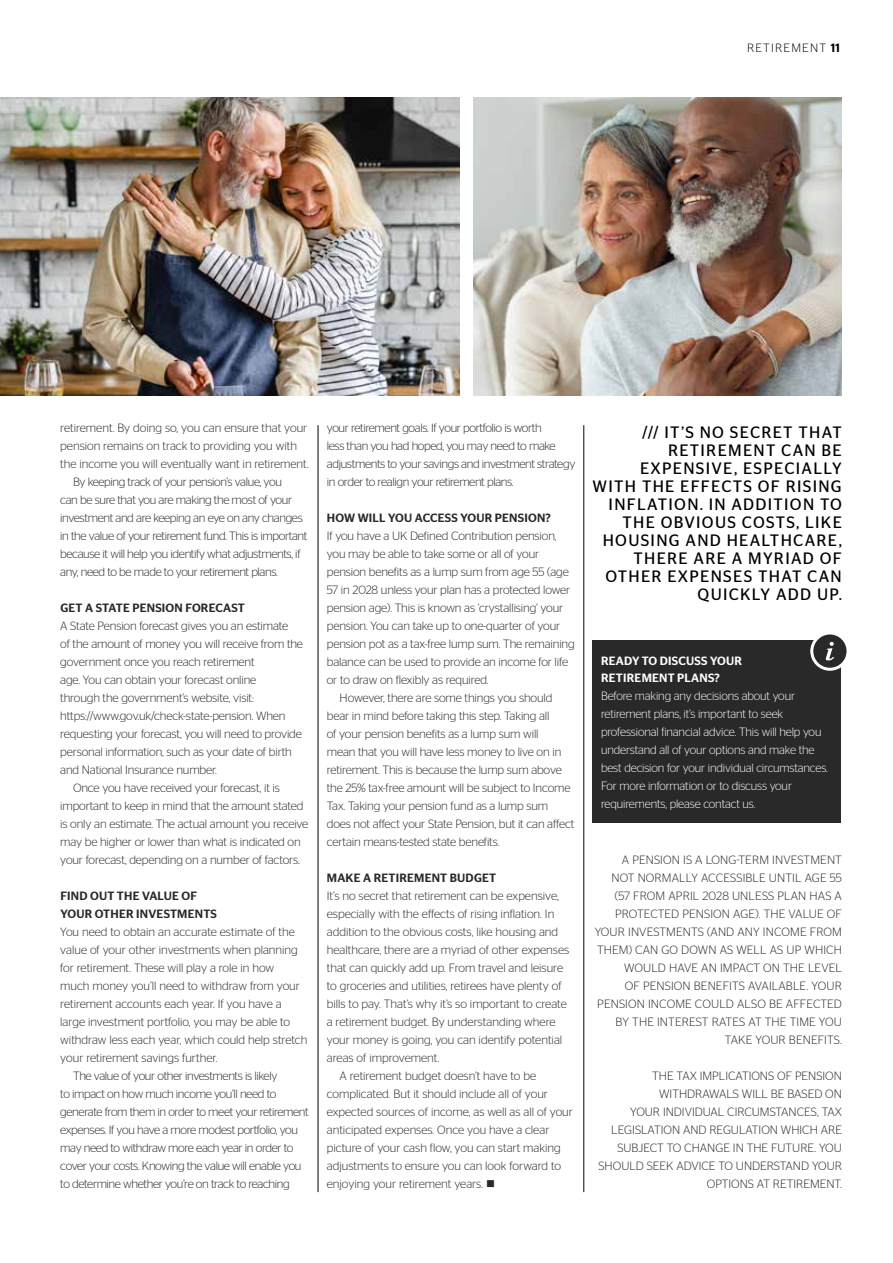
<style>
.page{position:relative;width:893px;height:1263px;background:#fff}
.page>*{position:absolute;margin:0;border:0;box-sizing:border-box;transform-origin:0 0}
.t1{font:16.5px/18px "Stag Sans";letter-spacing:.08em;color:#000;text-align:right}
.t2{font:300 12px/18px "Stag Sans";letter-spacing:-.01em;color:#292929;text-align:right}
.t3{font:300 12px/18px "Stag Sans";letter-spacing:-.03em;color:#292929}
.t4{font:300 12px/18px "Stag Sans";letter-spacing:.01em;color:#292929;text-align:right}
.t5{font:300 12px/18px "Stag Sans";letter-spacing:-.01em;color:#fff}
.t6{font:500 12px/18px "Stag Sans";letter-spacing:.02em;color:#292929}
.t7{font:500 12px/16.5px "Stag Sans";letter-spacing:.02em;color:#fff}
.t8{font:300 12px "Stag Sans";letter-spacing:.1em;color:#000}
.s1{font-weight:500}
</style>
<div class="page">
<div style="left:592px;top:640px;width:249px;height:183px;background:#292929"></div>
<div style="left:812px;top:633px;width:36px;height:36px;background:#292929;border-radius:50%"></div>
<div style="left:810px;top:631px;width:39px;height:40px;border:3px solid #fff;border-radius:50%"></div>
<svg style="left:826px;top:642px;width:8px;height:18px"></svg>
<hr style="left:318px;top:425px;width:1px;height:767px;background:#000">
<hr style="left:583px;top:425px;width:1px;height:767px;background:#000">
<img style="left:0;top:98px;width:459px;height:297px">
<img style="left:473px;top:98px;width:369px;height:297px">
<p class="t8" style="left:747px;top:41px;width:94px">RETIREMENT <span class="s1">11</span></p>
<p class="t2" style="left:60px;top:419px;width:249px">retirement. By doing so, you can ensure that your</p>
<p class="t2" style="left:60px;top:437px;width:238px">pension remains on track to providing you with</p>
<p class="t2" style="left:60px;top:455px;width:250px">the income you will eventually want in retirement.</p>
<p class="t3" style="left:73px;top:473px;width:210px">By keeping track of your pension’s value, you</p>
<p class="t3" style="left:60px;top:491px;width:233px">can be sure that you are making the most of your</p>
<p class="t3" style="left:60px;top:509px;width:244px">investment and are keeping an eye on any changes</p>
<p class="t3" style="left:60px;top:527px;width:249px">in the value of your retirement fund. This is important</p>
<p class="t3" style="left:60px;top:545px;width:242px">because it will help you identify what adjustments, if</p>
<p class="t3" style="left:60px;top:563px;width:219px">any, need to be made to your retirement plans.</p>
<p class="t6" style="left:60px;top:599px;width:186px">GET A STATE PENSION FORECAST</p>
<p class="t2" style="left:60px;top:617px;width:230px">A State Pension forecast gives you an estimate</p>
<p class="t2" style="left:60px;top:635px;width:244px">of the amount of money you will receive from the</p>
<p class="t2" style="left:60px;top:653px;width:196px">government once you reach retirement</p>
<p class="t2" style="left:60px;top:671px;width:198px">age. You can obtain your forecast online</p>
<p class="t2" style="left:60px;top:689px;width:195px">through the government’s website, visit:</p>
<p class="t2" style="left:60px;top:707px;width:227px">https://www.gov.uk/check-state-pension. When</p>
<p class="t2" style="left:60px;top:725px;width:243px">requesting your forecast, you will need to provide</p>
<p class="t2" style="left:60px;top:743px;width:233px">personal information, such as your date of birth</p>
<p class="t2" style="left:60px;top:761px;width:158px">and National Insurance number.</p>
<p class="t2" style="left:73px;top:779px;width:208px">Once you have received your forecast, it is</p>
<p class="t2" style="left:60px;top:797px;width:245px">important to keep in mind that the amount stated</p>
<p class="t2" style="left:60px;top:815px;width:250px">is only an estimate. The actual amount you receive</p>
<p class="t2" style="left:60px;top:833px;width:242px">may be higher or lower than what is indicated on</p>
<p class="t2" style="left:60px;top:851px;width:241px">your forecast, depending on a number of factors.</p>
<p class="t6" style="left:60px;top:887px;width:158px">FIND OUT THE VALUE OF<br>YOUR OTHER INVESTMENTS</p>
<p class="t2" style="left:60px;top:923px;width:236px">You need to obtain an accurate estimate of the</p>
<p class="t2" style="left:60px;top:941px;width:239px">value of your other investments when planning</p>
<p class="t2" style="left:60px;top:959px;width:215px">for retirement. These will play a role in how</p>
<p class="t2" style="left:60px;top:977px;width:241px">much money you’ll need to withdraw from your</p>
<p class="t2" style="left:60px;top:995px;width:223px">retirement accounts each year. If you have a</p>
<p class="t2" style="left:60px;top:1013px;width:231px">large investment portfolio, you may be able to</p>
<p class="t2" style="left:60px;top:1031px;width:249px">withdraw less each year, which could help stretch</p>
<p class="t2" style="left:60px;top:1049px;width:159px">your retirement savings further.</p>
<p class="t3" style="left:73px;top:1067px;width:206px">The value of your other investments is likely</p>
<p class="t3" style="left:60px;top:1085px;width:218px">to impact on how much income you’ll need to</p>
<p class="t3" style="left:60px;top:1103px;width:250px">generate from them in order to meet your retirement</p>
<p class="t3" style="left:60px;top:1121px;width:239px">expenses. If you have a more modest portfolio, you</p>
<p class="t3" style="left:60px;top:1139px;width:235px">may need to withdraw more each year in order to</p>
<p class="t3" style="left:60px;top:1157px;width:243px">cover your costs. Knowing the value will enable you</p>
<p class="t3" style="left:60px;top:1175px;width:231px">to determine whether you’re on track to reaching</p>
<p class="t3" style="left:327px;top:419px;width:250px">your retirement goals. If your portfolio is worth<br>less than you had hoped, you may need to make adjustments to your savings and investment strategy in order to realign your retirement plans.</p>
<p class="t6" style="left:327px;top:509px;width:225px">HOW WILL YOU ACCESS YOUR PENSION?</p>
<p class="t2" style="left:327px;top:527px;width:231px">If you have a UK Defined Contribution pension,</p>
<p class="t2" style="left:327px;top:545px;width:214px">you may be able to take some or all of your</p>
<p class="t2" style="left:327px;top:563px;width:243px">pension benefits as a lump sum from age 55 (age</p>
<p class="t2" style="left:327px;top:581px;width:245px">57 in 2028 unless your plan has a protected lower</p>
<p class="t2" style="left:327px;top:599px;width:238px">pension age). This is known as ‘crystallising’ your</p>
<p class="t2" style="left:327px;top:617px;width:235px">pension. You can take up to one-quarter of your</p>
<p class="t2" style="left:327px;top:635px;width:249px">pension pot as a tax-free lump sum. The remaining</p>
<p class="t2" style="left:327px;top:653px;width:243px">balance can be used to provide an income for life</p>
<p class="t2" style="left:327px;top:671px;width:163px">or to draw on flexibly as required.</p>
<p class="t2" style="left:340px;top:689px;width:214px">However, there are some things you should</p>
<p class="t2" style="left:327px;top:707px;width:224px">bear in mind before taking this step. Taking all</p>
<p class="t2" style="left:327px;top:725px;width:213px">of your pension benefits as a lump sum will</p>
<p class="t2" style="left:327px;top:743px;width:236px">mean that you will have less money to live on in</p>
<p class="t2" style="left:327px;top:761px;width:236px">retirement. This is because the lump sum above</p>
<p class="t2" style="left:327px;top:779px;width:245px">the 25% tax-free amount will be subject to Income</p>
<p class="t2" style="left:327px;top:797px;width:223px">Tax. Taking your pension fund as a lump sum</p>
<p class="t2" style="left:327px;top:815px;width:249px">does not affect your State Pension, but it can affect</p>
<p class="t2" style="left:327px;top:833px;width:174px">certain means-tested state benefits.</p>
<p class="t6" style="left:327px;top:869px;width:171px">MAKE A RETIREMENT BUDGET</p>
<p class="t2" style="left:327px;top:887px;width:234px">It’s no secret that retirement can be expensive,</p>
<p class="t2" style="left:327px;top:905px;width:229px">especially with the effects of rising inflation. In</p>
<p class="t2" style="left:327px;top:923px;width:233px">addition to the obvious costs, like housing and</p>
<p class="t2" style="left:327px;top:941px;width:244px">healthcare, there are a myriad of other expenses</p>
<p class="t2" style="left:327px;top:959px;width:238px">that can quickly add up. From travel and leisure</p>
<p class="t2" style="left:327px;top:977px;width:236px">to groceries and utilities, retirees have plenty of</p>
<p class="t2" style="left:327px;top:995px;width:241px">bills to pay. That’s why it’s so important to create</p>
<p class="t2" style="left:327px;top:1013px;width:230px">a retirement budget. By understanding where</p>
<p class="t2" style="left:327px;top:1031px;width:237px">your money is going, you can identify potential</p>
<p class="t2" style="left:327px;top:1049px;width:114px">areas of improvement.</p>
<p class="t2" style="left:340px;top:1067px;width:198px">A retirement budget doesn’t have to be</p>
<p class="t2" style="left:327px;top:1085px;width:223px">complicated. But it should include all of your</p>
<p class="t2" style="left:327px;top:1103px;width:248px">expected sources of income, as well as all of your</p>
<p class="t2" style="left:327px;top:1121px;width:224px">anticipated expenses. Once you have a clear</p>
<p class="t2" style="left:327px;top:1139px;width:236px">picture of your cash flow, you can start making</p>
<p class="t2" style="left:327px;top:1157px;width:236px">adjustments to ensure you can look forward to</p>
<p class="t2" style="left:327px;top:1175px;width:170px">enjoying your retirement years. ■</p>
<h1 class="t1" style="left:593px;top:424px;width:251px">/// IT’S NO SECRET THAT<br>RETIREMENT CAN BE<br>EXPENSIVE, ESPECIALLY<br>WITH THE EFFECTS OF RISING<br>INFLATION. IN ADDITION TO<br>THE OBVIOUS COSTS, LIKE<br>HOUSING AND HEALTHCARE,<br>THERE ARE A MYRIAD OF<br>OTHER EXPENSES THAT CAN<br>QUICKLY ADD UP.</h1>
<p class="t7" style="left:601px;top:653px;width:142px">READY TO DISCUSS YOUR<br>RETIREMENT PLANS?</p>
<p class="t5" style="left:601px;top:686px;width:228px">Before making any decisions about your retirement plans, it’s important to seek professional financial advice. This will help you understand all of your options and make the best decision for your individual circumstances.<br>For more information or to discuss your requirements, please contact us.</p>
<p class="t4" style="left:595px;top:851px;width:249px">A PENSION IS A LONG-TERM INVESTMENT<br>NOT NORMALLY ACCESSIBLE UNTIL AGE 55 (57 FROM APRIL 2028 UNLESS PLAN HAS A PROTECTED PENSION AGE). THE VALUE OF YOUR INVESTMENTS (AND ANY INCOME FROM THEM) CAN GO DOWN AS WELL AS UP WHICH WOULD HAVE AN IMPACT ON THE LEVEL<br>OF PENSION BENEFITS AVAILABLE. YOUR PENSION INCOME COULD ALSO BE AFFECTED BY THE INTEREST RATES AT THE TIME YOU TAKE YOUR BENEFITS.</p>
<p class="t2" style="left:598px;top:1067px;width:245px">THE TAX IMPLICATIONS OF PENSION WITHDRAWALS WILL BE BASED ON<br>YOUR INDIVIDUAL CIRCUMSTANCES, TAX LEGISLATION AND REGULATION WHICH ARE SUBJECT TO CHANGE IN THE FUTURE. YOU SHOULD SEEK ADVICE TO UNDERSTAND YOUR OPTIONS AT RETIREMENT.</p>
</div>
